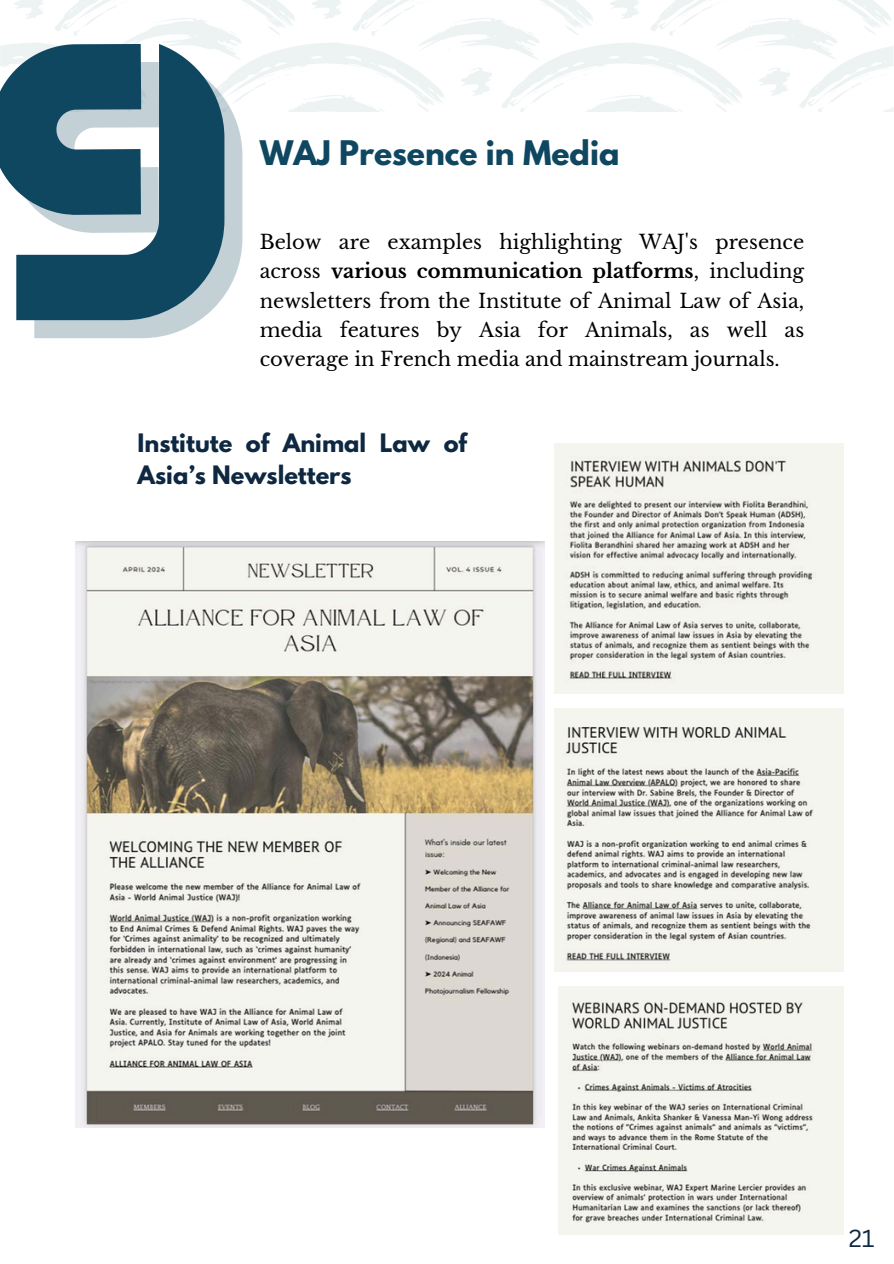
<style>
.page{position:relative;width:894px;height:1264px;background:#fff}
.page>*{position:absolute;margin:0;border:0;box-sizing:border-box;transform-origin:0 0}
.t1{font:700 30px "League Spartan";color:#0f4761}
.t2{font:24px "Canva Sans";color:#0e2841}
.t3{font:700 22.5px/31.5px "League Spartan";color:#0e2841}
.t4{font:19.5px/29.2px "Libre Baskerville";color:#000;text-align:justify}
.s1{font-weight:700}
</style>
<div class="page">
<svg style="left:14px;top:0;width:879px;height:112px"></svg>
<svg style="left:16px;top:44px;width:208px;height:276px;fill:#0f4761"></svg>
<svg style="left:0;top:44px;width:159px;height:189px"></svg>
<svg style="left:34px;top:62px;width:208px;height:276px;background:#5c8294"></svg>
<img style="left:76px;top:541px;width:468px;height:586px">
<img style="left:555px;top:443px;width:288px;height:250px">
<img style="left:555px;top:708px;width:288px;height:263px">
<img style="left:558px;top:986px;width:284px;height:248px">
<p class="t1" style="left:259px;top:138px;width:361px">WAJ Presence in Media</p>
<p class="t4" style="left:259px;top:228px;width:546px">Below are examples highlighting WAJ's presence across <span class="s1">various communication platforms</span>, including newsletters from the Institute of Animal Law of Asia, media features by Asia for Animals, as well as coverage in French media and mainstream journals.</p>
<p class="t3" style="left:137px;top:430px;width:331px">Institute of Animal Law of<br>Asia’s Newsletters</p>
<h1 class="t2" style="left:848px;top:1221px;width:27px">21</h1>
</div>
